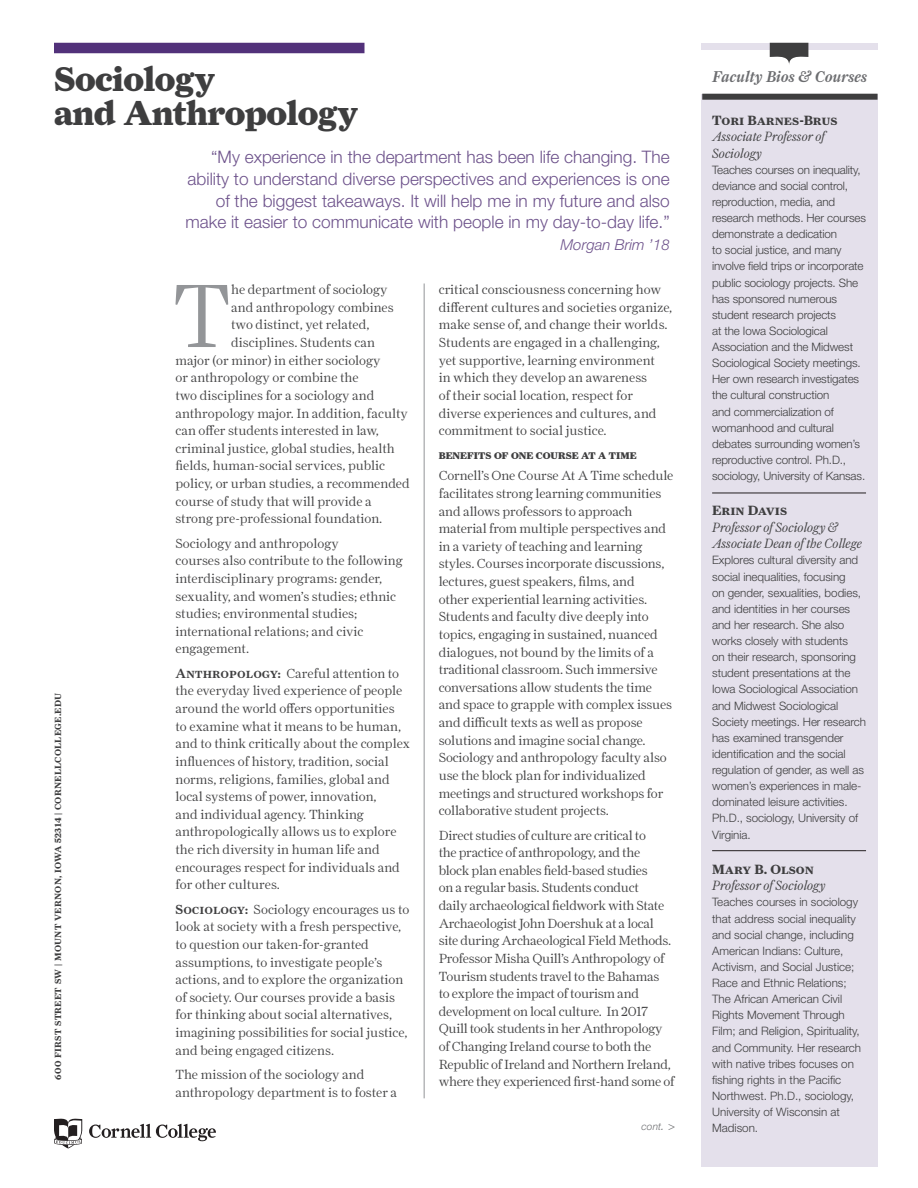
<style>
.page{position:relative;width:918px;height:1188px;background:#fff}
.page>*{position:absolute;margin:0;border:0;box-sizing:border-box;transform-origin:0 0}
.first_paragraph{font:300 90.15px "Farnham Display";color:#939598}
.t1{font:900 34.5px "Farnham Display";color:#3e3e3f}
.pull_quote{font:300 17.25px/21.8px "Helvetica Neue LT Std";color:#6d528b;text-align:right}
.t2{font:italic 500 15.75px "Farnham Display";letter-spacing:.01em;color:#6c6d70}
.pull_quote_name{font:italic 300 15px "Helvetica Neue LT Std";color:#6d528b}
.faculty_title{font:italic 300 13.5px/16.5px "Farnham Display";color:#3e3e3f}
.faculty_name{font:13.5px "Farnham Display Bold SC";color:#3e3e3f}
.body{font:300 13.35px/17.7px "Farnham Display";letter-spacing:-.01em;color:#3e3e3f}
.first_paragraph-2{font:300 13.35px "Farnham Display";color:#3e3e3f}
.faculty_bio{font:300 11.7px/16.2px "Helvetica Neue LT Std";letter-spacing:-.01em;color:#3e3e3f}
.faculty_name-2{font:300 11.7px/16px "Helvetica Neue LT Std";color:#3e3e3f}
.t3{font:italic 300 10.2px "Helvetica Neue LT Std";color:#6c6d70}
.t4{font:900 9.75px "Farnham Display";letter-spacing:.01em;color:#3e3e3f}
.t5{font:700 9px "Farnham Display";letter-spacing:.04em;color:#3e3e3f}
.s1{font-family:"Farnham Display Medium SC";font-weight:400}
.s2{font-size:11.7px}
</style>
<div class="page">
<div style="left:702px;top:43px;width:176px;height:1123px;background:#e4e0eb"></div>
<svg style="left:89px;top:1124px;width:127px;height:17px"></svg>
<svg style="left:54px;top:1119px;width:28px;height:30px"></svg>
<div style="left:54px;top:43px;width:310px;height:10px;background:#52317a"></div>
<div style="left:700px;top:51px;width:183px;height:43px;background:#fff"></div>
<div style="left:702px;top:94px;width:176px;height:6px;background:#3e3e3f"></div>
<hr style="left:712px;top:493px;width:154px;height:1px;background:#231f20">
<hr style="left:712px;top:850px;width:154px;height:1px;background:#231f20">
<hr style="left:424px;top:284px;width:1px;height:814px;background:#939598">
<svg style="left:770px;top:43px;width:38px;height:22px"></svg>
<p class="t1" style="left:54px;top:58px;width:162px">Sociology</p>
<p class="t1" style="left:54px;top:92px;width:305px">and Anthropology</p>
<p class="pull_quote" style="left:185px;top:146px;width:486px">“My experience in the department has been life changing. The ability to understand diverse perspectives and experiences is one of the biggest takeaways. It will help me in my future and also make it easier to communicate with people in my day-to-day life.”</p>
<p class="pull_quote_name" style="left:561px;top:236px;width:111px">Morgan Brim ’18</p>
<p class="t5" style="left:53px;top:1080px;width:389px;rotate:-90deg">600 FIRST STREET SW | MOUNT VERNON, IOWA 52314 | CORNELLCOLLEGE.EDU</p>
<p class="first_paragraph" style="left:172px;top:264px;width:60px">T</p>
<p class="first_paragraph-2" style="left:231px;top:282px;width:158px">he department of sociology</p>
<p class="first_paragraph-2" style="left:231px;top:299px;width:164px">and anthropology combines</p>
<p class="first_paragraph-2" style="left:231px;top:317px;width:140px">two distinct, yet related,</p>
<p class="first_paragraph-2" style="left:231px;top:335px;width:145px">disciplines. Students can</p>
<p class="first_paragraph-2" style="left:176px;top:352px;width:207px">major (or minor) in either sociology</p>
<p class="first_paragraph-2" style="left:176px;top:370px;width:185px">or anthropology or combine the</p>
<p class="first_paragraph-2" style="left:176px;top:388px;width:200px">two disciplines for a sociology and</p>
<p class="first_paragraph-2" style="left:176px;top:405px;width:234px">anthropology major. In addition, faculty</p>
<p class="first_paragraph-2" style="left:176px;top:423px;width:205px">can offer students interested in law,</p>
<p class="first_paragraph-2" style="left:176px;top:440px;width:221px">criminal justice, global studies, health</p>
<p class="first_paragraph-2" style="left:176px;top:458px;width:211px">fields, human-social services, public</p>
<p class="first_paragraph-2" style="left:176px;top:476px;width:236px">policy, or urban studies, a recommended</p>
<p class="first_paragraph-2" style="left:176px;top:493px;width:198px">course of study that will provide a</p>
<p class="first_paragraph-2" style="left:176px;top:511px;width:208px">strong pre-professional foundation.</p>
<p class="body" style="left:176px;top:534px;width:229px">Sociology and anthropology<br>courses also contribute to the following interdisciplinary programs: gender, sexuality, and women’s studies; ethnic studies; environmental studies; international relations; and civic engagement.</p>
<p class="body" style="left:176px;top:664px;width:236px"><span class="s1">Anthropology:</span> Careful attention to the everyday lived experience of people around the world offers opportunities<br>to examine what it means to be human, and to think critically about the complex influences of history, tradition, social norms, religions, families, global and local systems of power, innovation,<br>and individual agency. Thinking anthropologically allows us to explore the rich diversity in human life and encourages respect for individuals and for other cultures.</p>
<p class="body" style="left:176px;top:900px;width:235px"><span class="s1">Sociology:</span> Sociology encourages us to look at society with a fresh perspective, to question our taken-for-granted assumptions, to investigate people’s actions, and to explore the organization of society. Our courses provide a basis for thinking about social alternatives, imagining possibilities for social justice, and being engaged citizens.</p>
<p class="body" style="left:176px;top:1065px;width:223px">The mission of the sociology and anthropology department is to foster a</p>
<p class="body" style="left:439px;top:281px;width:235px">critical consciousness concerning how different cultures and societies organize, make sense of, and change their worlds.<br>Students are engaged in a challenging, yet supportive, learning environment<br>in which they develop an awareness<br>of their social location, respect for diverse experiences and cultures, and commitment to social justice.</p>
<p class="t4" style="left:439px;top:450px;width:199px">BENEFITS OF ONE COURSE AT A TIME</p>
<p class="body" style="left:439px;top:467px;width:236px">Cornell’s One Course At A Time schedule facilitates strong learning communities and allows professors to approach material from multiple perspectives and in a variety of teaching and learning styles. Courses incorporate discussions, lectures, guest speakers, films, and<br>other experiential learning activities.<br>Students and faculty dive deeply into topics, engaging in sustained, nuanced dialogues, not bound by the limits of a traditional classroom. Such immersive conversations allow students the time and space to grapple with complex issues and difficult texts as well as propose solutions and imagine social change.<br>Sociology and anthropology faculty also use the block plan for individualized meetings and structured workshops for collaborative student projects.</p>
<p class="body" style="left:439px;top:826px;width:237px">Direct studies of culture are critical to<br>the practice of anthropology, and the<br>block plan enables field-based studies<br>on a regular basis. Students conduct<br>daily archaeological fieldwork with State Archaeologist John Doershuk at a local site during Archaeological Field Methods.<br>Professor Misha Quill’s Anthropology of Tourism students travel to the Bahamas<br>to explore the impact of tourism and development on local culture. In 2017<br>Quill took students in her Anthropology of Changing Ireland course to both the Republic of Ireland and Northern Ireland, where they experienced first-hand some of</p>
<p class="t3" style="left:642px;top:1120px;width:35px">cont<span class="s2">. &gt;</span></p>
<p class="t2" style="left:713px;top:68px;width:156px">Faculty Bios &amp; Courses</p>
<p class="faculty_name" style="left:712px;top:112px;width:127px">Tori Barnes-Brus</p>
<p class="faculty_title" style="left:712px;top:128px;width:115px">Associate Professor of<br>Sociology</p>
<p class="faculty_bio" style="left:712px;top:161px;width:155px">Teaches courses on inequality, deviance and social control, reproduction, media, and research methods. Her courses demonstrate a dedication<br>to social justice, and many involve field trips or incorporate public sociology projects. She has sponsored numerous student research projects<br>at the Iowa Sociological<br>Association and the Midwest<br>Sociological Society meetings.<br>Her own research investigates the cultural construction<br>and commercialization of womanhood and cultural debates surrounding women’s reproductive control. Ph.D., sociology, University of Kansas.</p>
<p class="faculty_name" style="left:712px;top:503px;width:77px">Erin Davis</p>
<p class="faculty_title" style="left:712px;top:519px;width:152px">Professor of Sociology &amp;<br>Associate Dean of the College</p>
<p class="faculty_bio" style="left:712px;top:552px;width:155px">Explores cultural diversity and social inequalities, focusing<br>on gender, sexualities, bodies, and identities in her courses and her research. She also works closely with students<br>on their research, sponsoring student presentations at the<br>Iowa Sociological Association and Midwest Sociological<br>Society meetings. Her research has examined transgender identification and the social regulation of gender, as well as women’s experiences in male&shy;dominated leisure activities.<br>Ph.D., sociology, University of<br>Virginia.</p>
<p class="faculty_name" style="left:712px;top:861px;width:103px">Mary B. Olson</p>
<p class="faculty_title" style="left:712px;top:877px;width:115px">Professor of Sociology</p>
<p class="faculty_name-2" style="left:712px;top:894px;width:151px">Teaches courses in sociology that address social inequality and social change, including<br>American Indians: Culture,<br>Activism, and Social Justice;<br>Race and Ethnic Relations;<br>The African American Civil<br>Rights Movement Through<br>Film; and Religion, Spirituality, and Community. Her research with native tribes focuses on fishing rights in the Pacific<br>Northwest. Ph.D., sociology,<br>University of Wisconsin at<br>Madison.</p>
</div>
